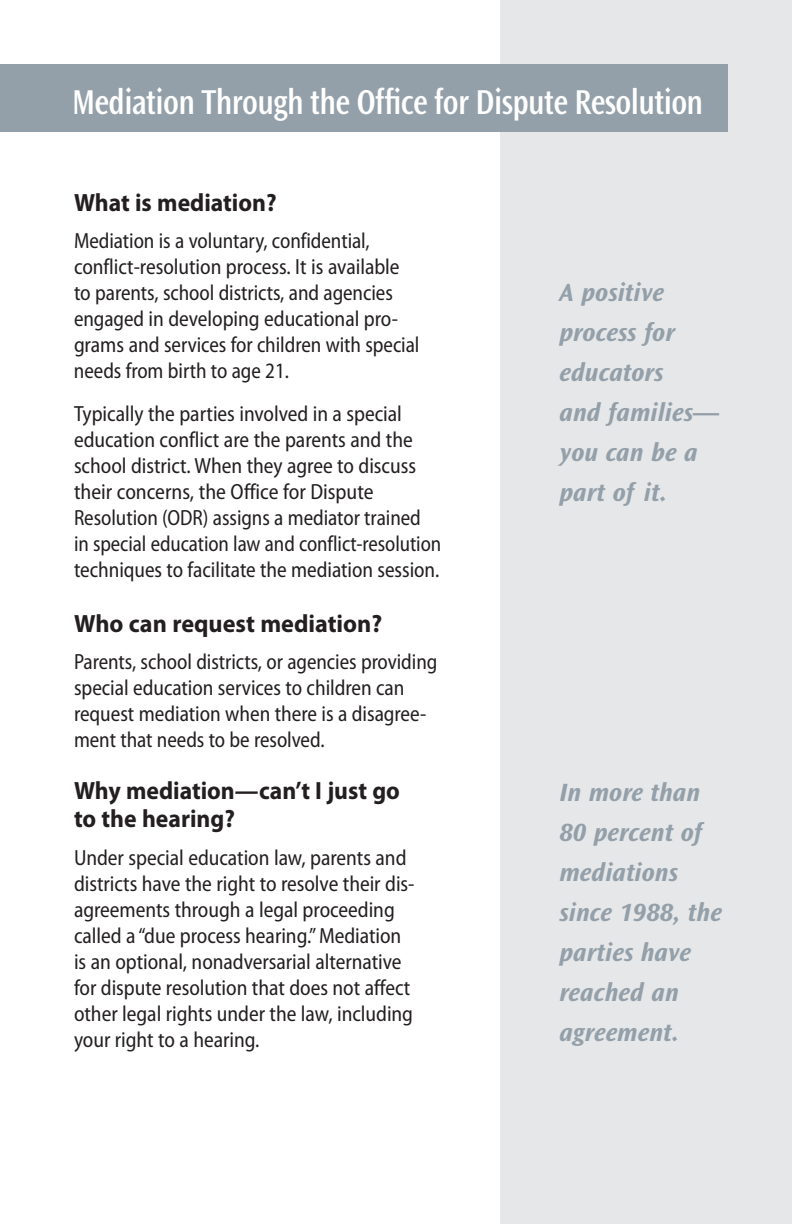
<style>
.page{position:relative;width:792px;height:1224px;background:#fff}
.page>*{position:absolute;margin:0;border:0;box-sizing:border-box;transform-origin:0 0}
.t1{font:600 36px "Ocean Sans Std";letter-spacing:-.02em;color:#fff;scale:.85 1}
.t2{font:italic 700 26px/40px "Ocean Sans Std";color:#94a0a9}
.Headings_-_Level_1{font:700 25px/28px "Myriad Pro";color:#231f20;scale:.95 1}
.Headings_-_Level_1-2{font:700 25px "Myriad Pro";color:#231f20}
.Text_-_Level_1{font:semi-condensed 22px/26px "Myriad Pro";color:#231f20;scale:.96 1}
.Text_-_Level_1-2{font:semi-condensed 22px/26px "Myriad Pro";color:#231f20;scale:.94 1}
</style>
<div class="page">
<div style="left:500px;top:0;width:292px;height:1224px;background:#e6e7e9"></div>
<div style="left:0;top:64px;width:728px;height:68px;background:#94a0a9"></div>
<p class="t1" style="left:72px;top:82px;width:744px">Mediation Through the Office for Dispute Resolution</p>
<p class="Headings_-_Level_1" style="left:74px;top:188px;width:215px">What is mediation?</p>
<p class="Text_-_Level_1-2" style="left:74px;top:228px;width:369px">Mediation is a voluntary, confidential, conflict-resolution process. It is available to parents, school districts, and agencies engaged in developing educational pro&shy;grams and services for children with special needs from birth to age 21.</p>
<p class="Text_-_Level_1" style="left:74px;top:401px;width:384px">Typically the parties involved in a special education conflict are the parents and the school district. When they agree to discuss their concerns, the Office for Dispute Resolution (ODR) assigns a mediator trained<br>in special education law and conflict-resolution techniques to facilitate the mediation session.</p>
<p class="Headings_-_Level_1-2" style="left:74px;top:609px;width:310px">Who can request mediation?</p>
<p class="Text_-_Level_1-2" style="left:74px;top:649px;width:388px">Parents, school districts, or agencies providing special education services to children can request mediation when there is a disagree&shy;ment that needs to be resolved.</p>
<p class="Headings_-_Level_1" style="left:74px;top:777px;width:345px">Why mediation—can’t I just go to the hearing?</p>
<p class="Text_-_Level_1" style="left:74px;top:845px;width:356px">Under special education law, parents and districts have the right to resolve their dis&shy;agreements through a legal proceeding called a “due process hearing.” Mediation is an optional, nonadversarial alternative for dispute resolution that does not affect other legal rights under the law, including your right to a hearing.</p>
<p class="t2" style="left:560px;top:273px;width:161px">A positive process for educators<br>and families— you can be a part of it.</p>
<p class="t2" style="left:560px;top:773px;width:164px">In more than<br>80 percent of mediations since 1988, the parties have reached an agreement.</p>
</div>
